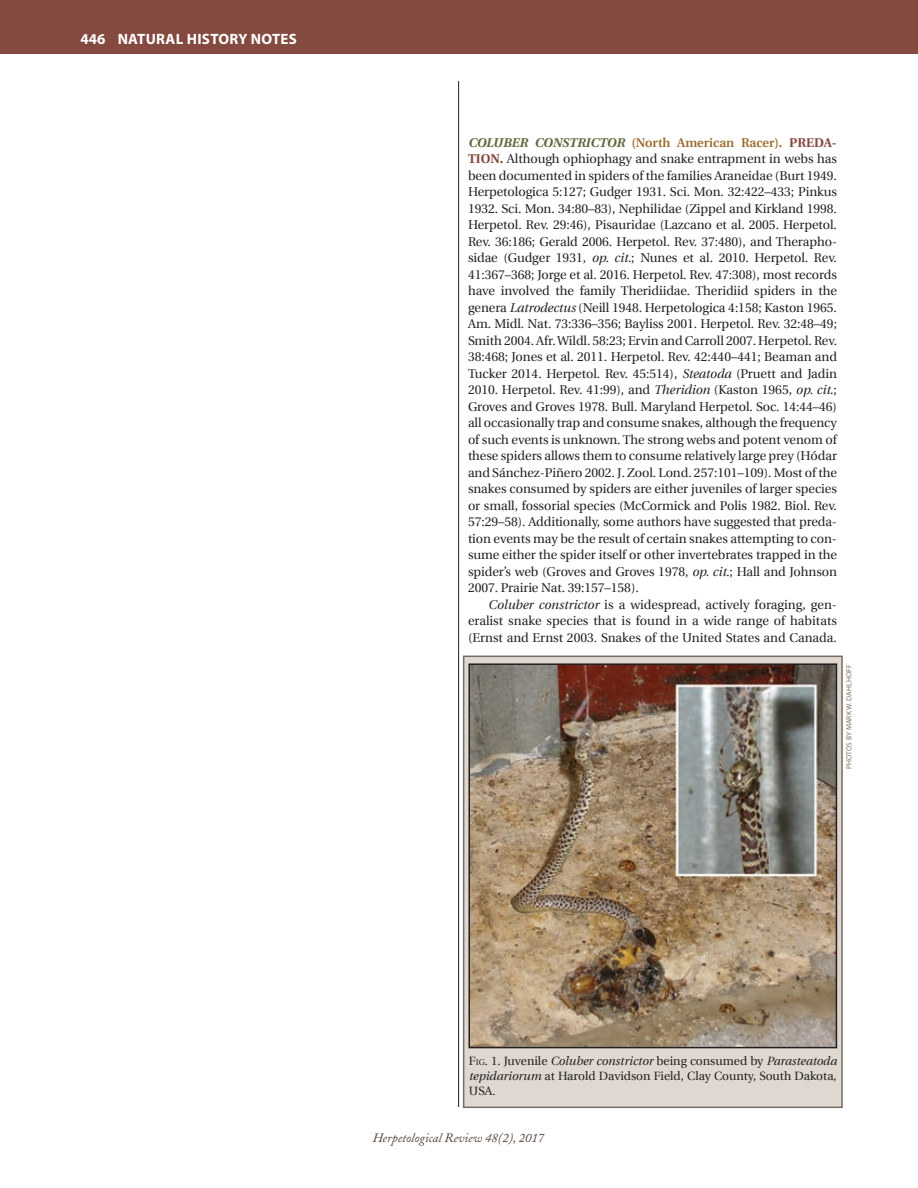
<style>
.page{position:relative;width:918px;height:1188px;background:#fff}
.page>*{position:absolute;margin:0;border:0;box-sizing:border-box;transform-origin:0 0}
.t1{font:700 15px "Myriad Pro";letter-spacing:.02em;color:#fff}
.Nat_Hist_nested_para{font:12.75px/16.5px "Utopia";letter-spacing:-.005em;color:#231f20;text-align:justify}
.t2{font:italic 12.75px "Adobe Caslon";color:#504137}
.t3{font:12px/15px "Utopia";color:#231f20;text-align:justify}
.t4{font:7.5px "Myriad Pro";letter-spacing:.02em;color:#7e725e}
.s1{font-weight:700;font-style:italic;color:#63673c}
.s2{font-weight:600;color:#9a6a2c}
.s3{font-weight:700;color:#84493f}
.s4{font-style:italic}
.s5{font-style:inherit}
.s6{font-size:8.4px}
</style>
<div class="page">
<hr style="left:458px;top:81px;width:1px;height:1026px;background:#231f20">
<div style="left:0;top:0;width:918px;height:54px;background:#84493f"></div>
<div style="left:463px;top:656px;width:380px;height:452px;background:#ded8d1;border:2px solid #7a6a5f"></div>
<img style="left:471px;top:666px;width:363px;height:379px">
<div style="left:468px;top:663px;width:369px;height:385px;border:2px solid #231f20"></div>
<p class="t1" style="left:80px;top:29px;width:218px">446 NATURAL HISTORY NOTES</p>
<p class="Nat_Hist_nested_para" style="left:468px;top:135px;width:371px"><span class="s1">COLUBER CONSTRICTOR</span> <span class="s2">(North American Racer).</span> <span class="s3">PREDA-TION.</span> Although ophiophagy and snake entrapment in webs has been documented in spiders of the families Araneidae (Burt 1949.<br>Herpetologica 5:127; Gudger 1931. Sci. Mon. 32:422–433; Pinkus 1932. Sci. Mon. 34:80–83), Nephilidae (Zippel and Kirkland 1998.<br>Herpetol. Rev. 29:46), Pisauridae (Lazcano et al. 2005. Herpetol.<br>Rev. 36:186; Gerald 2006. Herpetol. Rev. 37:480), and Therapho&shy;sidae (Gudger 1931, <span class="s4">op. cit.</span>; Nunes et al. 2010. Herpetol. Rev.<br>41:367–368; Jorge et al. 2016. Herpetol. Rev. 47:308), most records have involved the family Theridiidae. Theridiid spiders in the genera <span class="s4">Latrodectus</span> (Neill 1948. Herpetologica 4:158; Kaston 1965.<br>Am. Midl. Nat. 73:336–356; Bayliss 2001. Herpetol. Rev. 32:48–49; Smith 2004. Afr. Wildl. 58:23; Ervin and Carroll 2007. Herpetol. Rev.<br>38:468; Jones et al. 2011. Herpetol. Rev. 42:440–441; Beaman and Tucker 2014. Herpetol. Rev. 45:514), <span class="s4">Steatoda</span> (Pruett and Jadin 2010. Herpetol. Rev. 41:99), and <span class="s4">Theridion</span> (Kaston 1965, <span class="s4">op. cit</span>.; Groves and Groves 1978. Bull. Maryland Herpetol. Soc. 14:44–46) all occasionally trap and consume snakes, although the frequency of such events is unknown. The strong webs and potent venom of these spiders allows them to consume relatively large prey (Hódar and Sánchez-Piñero 2002. J. Zool. Lond. 257:101–109). Most of the snakes consumed by spiders are either juveniles of larger species or small, fossorial species (McCormick and Polis 1982. Biol. Rev.<br>57:29–58). Additionally, some authors have suggested that preda&shy;tion events may be the result of certain snakes attempting to con&shy;sume either the spider itself or other invertebrates trapped in the spider’s web (Groves and Groves 1978, <span class="s4">op. cit.</span>; Hall and Johnson 2007. Prairie Nat. 39:157–158).</p>
<p class="Nat_Hist_nested_para" style="left:468px;top:597px;width:370px;text-indent:20px"><span class="s4">Coluber constrictor</span> is a widespread, actively foraging, gen&shy;eralist snake species that is found in a wide range of habitats (Ernst and Ernst 2003. Snakes of the United States and Canada.</p>
<p class="t4" style="left:844px;top:769px;width:106px;rotate:-90deg">PHOTOS BY MARK W. DAHLHOFF</p>
<p class="t3" style="left:469px;top:1053px;width:369px"><span class="s5">F</span><span class="s6">ig</span><span class="s5">. 1.</span> Juvenile <span class="s4">Coluber constrictor</span> being consumed by <span class="s4">Parasteatoda tepidariorum</span> at Harold Davidson Field, Clay County, South Dakota, USA.</p>
<p class="t2" style="left:373px;top:1131px;width:173px">Herpetological Review 48(2), 2017</p>
</div>
